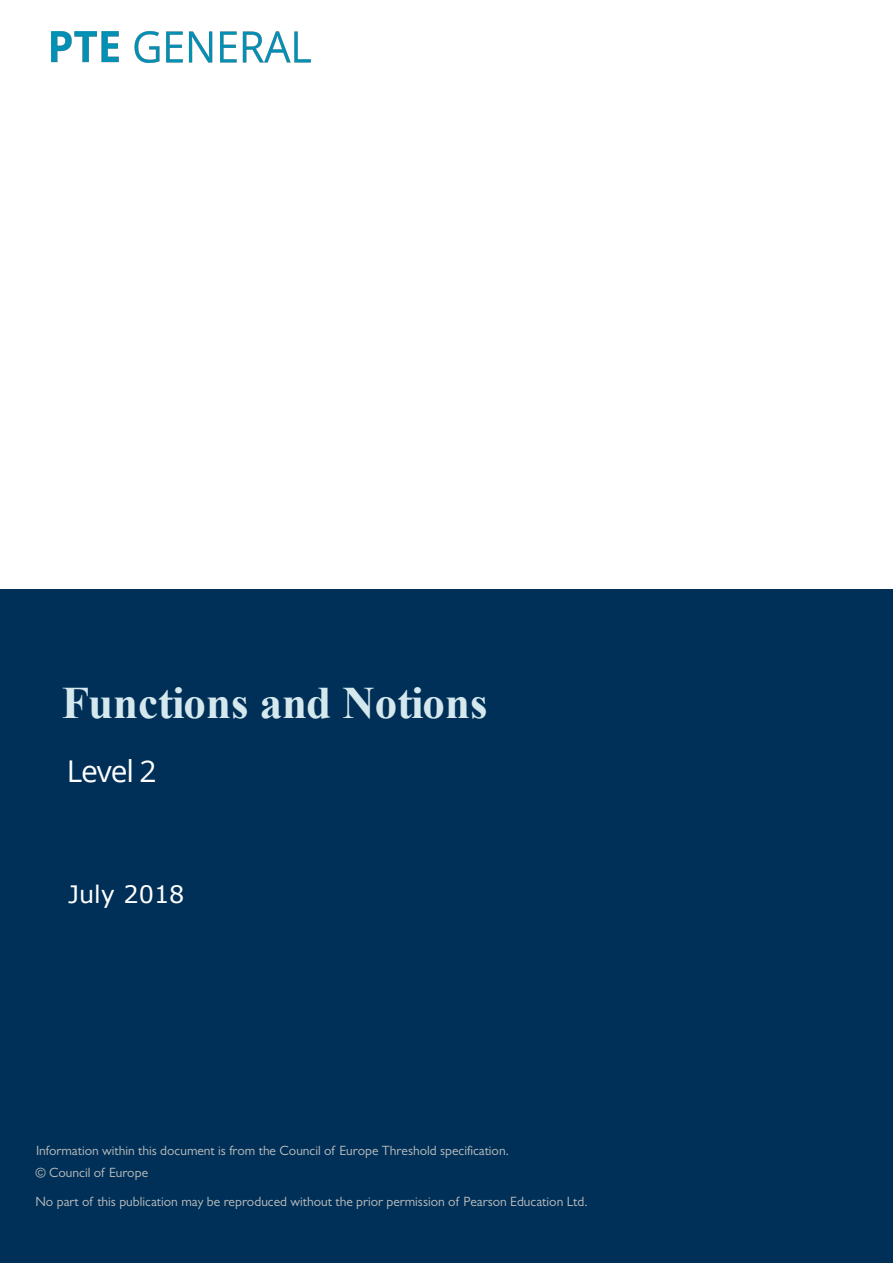
<style>
.page{position:relative;width:893px;height:1263px;background:#fff}
.page>*{position:absolute;margin:0;border:0;box-sizing:border-box;transform-origin:0 0}
.t1{font:700 45px "Times New Roman";color:#d4e8ee}
.t2{font:30px "Open Sans";letter-spacing:-.04em;color:#fff}
.t3{font:24px "Verdana";color:#fff}
.Body{font:13.5px/22.2px "Gill Sans MT Pro";color:#bfbfbf}
</style>
<div class="page">
<div style="left:0;top:589px;width:893px;height:674px;background:#003057"></div>
<img style="left:52px;top:32px;width:259px;height:31px">
<p class="t1" style="left:62px;top:672px;width:427px">Functions and Notions</p>
<h2 class="t2" style="left:67px;top:751px;width:91px">Level 2</h2>
<h3 class="t3" style="left:68px;top:878px;width:118px">July 2018</h3>
<p class="Body" style="left:35px;top:1139px;width:475px">Information within this document is from the Council of Europe Threshold specification. © Council of Europe</p>
<p class="Body" style="left:35px;top:1190px;width:554px">No part of this publication may be reproduced without the prior permission of Pearson Education Ltd.</p>
</div>
